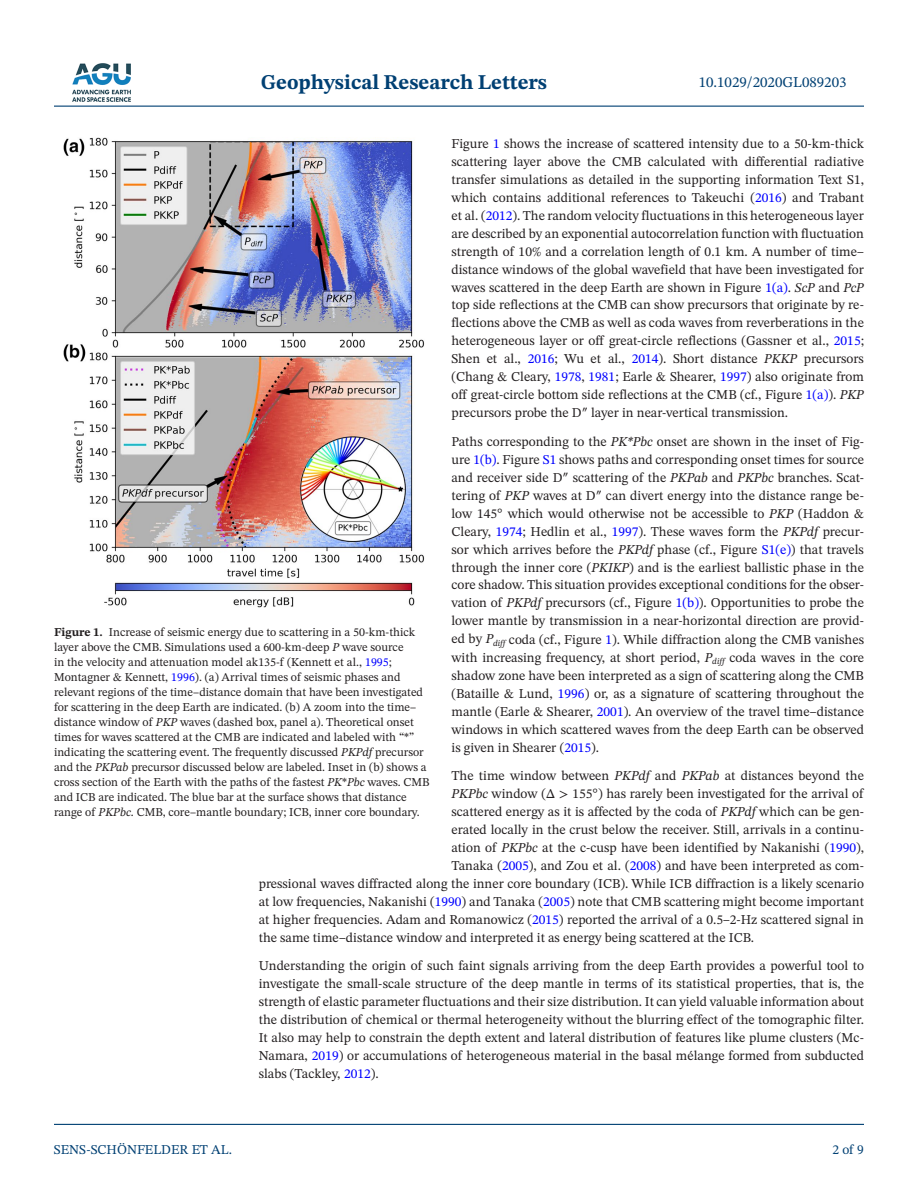
<style>
.page{position:relative;width:918px;height:1188px;background:#fff}
.page>*{position:absolute;margin:0;border:0;box-sizing:border-box;transform-origin:0 0}
.t1{font:700 21px "STIX Two Text";color:#004073}
.t2{font:15px "STIX Two Text";color:#004073}
.t3{font:13.5px/18px "STIX Two Text";color:#231f20;text-align:justify}
.t4{font:13.5px "STIX Two Text";color:#004073}
.t5{font:12px/15px "STIX Two Text";color:#231f20}
.s1{color:#00f}
.s2{font-style:italic}
.s3{font-weight:700}
</style>
<div class="page">
<hr style="left:54px;top:106px;width:810px;height:1px;background:#004073">
<hr style="left:54px;top:1124px;width:810px;height:1px;background:#004073">
<img style="left:72px;top:63px;width:59px;height:39px">
<img style="left:63px;top:137px;width:361px;height:470px">
<h1 class="t1" style="left:261px;top:67px;width:288px">Geophysical Research Letters</h1>
<p class="t2" style="left:699px;top:72px;width:149px">10.1029/2020GL089203</p>
<p class="t3" style="left:451px;top:134px;width:414px">Figure <span class="s1">1</span> shows the increase of scattered intensity due to a 50-km-thick scattering layer above the CMB calculated with differential radiative transfer simulations as detailed in the supporting information Text S1, which contains additional references to Takeuchi (<span class="s1">2016</span>) and Trabant et al. (<span class="s1">2012</span>). The random velocity fluctuations in this heterogeneous layer are described by an exponential autocorrelation function with fluctuation strength of 10% and a correlation length of 0.1 km. A number of time– distance windows of the global wavefield that have been investigated for waves scattered in the deep Earth are shown in Figure <span class="s1">1(a)</span>. <span class="s2">ScP</span> and <span class="s2">PcP </span>top side reflections at the CMB can show precursors that originate by re&shy;flections above the CMB as well as coda waves from reverberations in the heterogeneous layer or off great-circle reflections (Gassner et al., <span class="s1">2015</span>; Shen et al., <span class="s1">2016</span>; Wu et al., <span class="s1">2014</span>). Short distance <span class="s2">PKKP</span> precursors (Chang &amp; Cleary, <span class="s1">1978</span>, <span class="s1">1981</span>; Earle &amp; Shearer, <span class="s1">1997</span>) also originate from off great-circle bottom side reflections at the CMB (cf., Figure <span class="s1">1(a)</span>). <span class="s2">PKP </span>precursors probe the D″ layer in near-vertical transmission.</p>
<p class="t3" style="left:451px;top:432px;width:414px">Paths corresponding to the <span class="s2">PK*Pbc</span> onset are shown in the inset of Fig&shy;ure <span class="s1">1(b)</span>. Figure <span class="s1">S1</span> shows paths and corresponding onset times for source and receiver side D″ scattering of the <span class="s2">PKPab</span> and <span class="s2">PKPbc</span> branches. Scat&shy;tering of <span class="s2">PKP</span> waves at D″ can divert energy into the distance range be&shy;low 145° which would otherwise not be accessible to <span class="s2">PKP</span> (Haddon &amp; Cleary, <span class="s1">1974</span>; Hedlin et al., <span class="s1">1997</span>). These waves form the <span class="s2">PKPdf</span> precur&shy;sor which arrives before the <span class="s2">PKPdf</span> phase (cf., Figure <span class="s1">S1(e)</span>) that travels through the inner core (<span class="s2">PKIKP</span>) and is the earliest ballistic phase in the core shadow. This situation provides exceptional conditions for the obser&shy;vation of <span class="s2">PKPdf</span> precursors (cf., Figure <span class="s1">1(b)</span>). Opportunities to probe the lower mantle by transmission in a near-horizontal direction are provid&shy;ed by <span class="s2">P</span><sub>diff</sub> coda (cf., Figure <span class="s1">1</span>). While diffraction along the CMB vanishes with increasing frequency, at short period, <span class="s2">P</span><sub>diff</sub> coda waves in the core shadow zone have been interpreted as a sign of scattering along the CMB (Bataille &amp; Lund, <span class="s1">1996</span>) or, as a signature of scattering throughout the mantle (Earle &amp; Shearer, <span class="s1">2001</span>). An overview of the travel time–distance windows in which scattered waves from the deep Earth can be observed is given in Shearer (<span class="s1">2015</span>).</p>
<p class="t3" style="left:452px;top:766px;width:414px">The time window between <span class="s2">PKPdf</span> and <span class="s2">PKPab</span> at distances beyond the</p>
<p class="t3" style="left:452px;top:784px;width:413px"><span class="s2">PKPbc</span> window (Δ &gt; 155°) has rarely been investigated for the arrival of</p>
<p class="t3" style="left:452px;top:802px;width:414px">scattered energy as it is affected by the coda of <span class="s2">PKPdf</span> which can be gen-</p>
<p class="t3" style="left:452px;top:820px;width:414px">erated locally in the crust below the receiver. Still, arrivals in a continu-</p>
<p class="t3" style="left:452px;top:838px;width:414px">ation of <span class="s2">PKPbc</span> at the c-cusp have been identified by Nakanishi (<span class="s1">1990</span>),</p>
<p class="t3" style="left:452px;top:856px;width:414px">Tanaka (<span class="s1">2005</span>), and Zou et al. (<span class="s1">2008</span>) and have been interpreted as com-</p>
<p class="t3" style="left:259px;top:874px;width:607px">pressional waves diffracted along the inner core boundary (ICB). While ICB diffraction is a likely scenario</p>
<p class="t3" style="left:259px;top:892px;width:607px">at low frequencies, Nakanishi (<span class="s1">1990</span>) and Tanaka (<span class="s1">2005</span>) note that CMB scattering might become important</p>
<p class="t3" style="left:259px;top:910px;width:607px">at higher frequencies. Adam and Romanowicz (<span class="s1">2015</span>) reported the arrival of a 0.5–2-Hz scattered signal in</p>
<p class="t3" style="left:259px;top:928px;width:497px">the same time–distance window and interpreted it as energy being scattered at the ICB.</p>
<p class="t3" style="left:259px;top:956px;width:607px">Understanding the origin of such faint signals arriving from the deep Earth provides a powerful tool to investigate the small-scale structure of the deep mantle in terms of its statistical properties, that is, the strength of elastic parameter fluctuations and their size distribution. It can yield valuable information about the distribution of chemical or thermal heterogeneity without the blurring effect of the tomographic filter.<br>It also may help to constrain the depth extent and lateral distribution of features like plume clusters (Mc-Namara, <span class="s1">2019</span>) or accumulations of heterogeneous material in the basal mélange formed from subducted slabs (Tackley, <span class="s1">2012</span>).</p>
<p class="t5" style="left:54px;top:625px;width:377px"><span class="s3">Figure 1.</span> Increase of seismic energy due to scattering in a 50-km-thick layer above the CMB. Simulations used a 600-km-deep <span class="s2">P</span> wave source<br>in the velocity and attenuation model ak135-f (Kennett et al., <span class="s1">1995</span>; Montagner &amp; Kennett, <span class="s1">1996</span>). (a) Arrival times of seismic phases and relevant regions of the time–distance domain that have been investigated for scattering in the deep Earth are indicated. (b) A zoom into the time– distance window of <span class="s2">PKP</span> waves (dashed box, panel a). Theoretical onset times for waves scattered at the CMB are indicated and labeled with “*” indicating the scattering event. The frequently discussed <span class="s2">PKPdf</span> precursor and the <span class="s2">PKPab</span> precursor discussed below are labeled. Inset in (b) shows a cross section of the Earth with the paths of the fastest <span class="s2">PK</span>*<span class="s2">Pbc</span> waves. CMB and ICB are indicated. The blue bar at the surface shows that distance range of <span class="s2">PKPbc</span>. CMB, core–mantle boundary; ICB, inner core boundary.</p>
<p class="t4" style="left:54px;top:1140px;width:180px">SENS-SCHÖNFELDER ET AL.</p>
<p class="t4" style="left:833px;top:1140px;width:33px">2 of 9</p>
</div>
